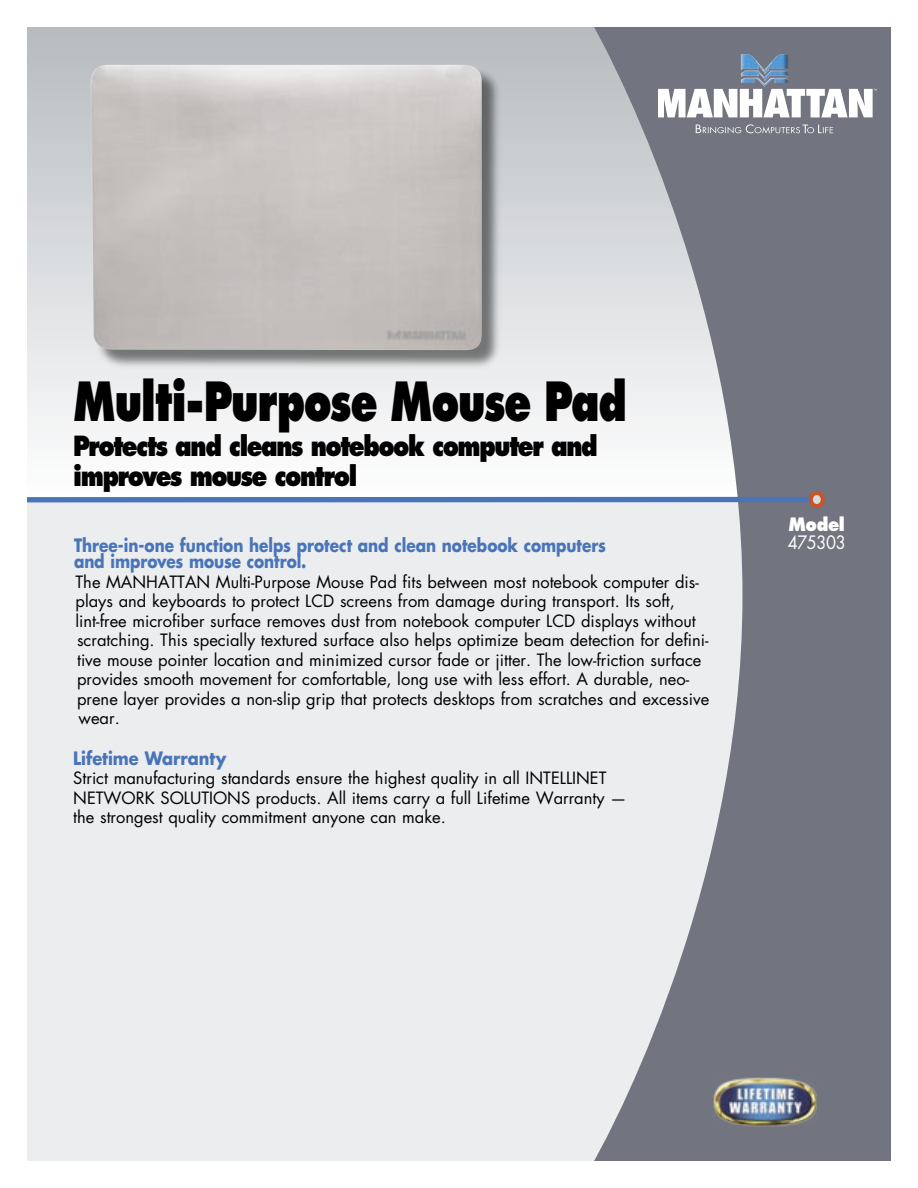
<style>
.page{position:relative;width:918px;height:1188px;background:#fff}
.page>*{position:absolute;margin:0;border:0;box-sizing:border-box;transform-origin:0 0}
.t1{font:800 52.5px "Futura Std";letter-spacing:-.03em;color:#000;scale:.75 1}
.t2{font:800 27px/30px "Futura Std";letter-spacing:-.065em;color:#000;scale:.85 1}
.t3{font:700 18px/16.5px "Futura Std";letter-spacing:-.005em;color:#4975b8;scale:.85 1}
.t4{font:700 18px "Futura Std";letter-spacing:-.005em;color:#4975b8;scale:.9 1}
.t5{font:18px "Futura Std";letter-spacing:-.025em;color:#fff;scale:.9 1}
.t6{font:800 18px "Futura Std";letter-spacing:-.025em;color:#fff;scale:.9 1}
.t7{font:16.5px/19.5px "Futura Std";color:#000}
</style>
<div class="page">
<div style="left:27px;top:27px;width:733px;height:473px;background:linear-gradient(to bottom,#b7bbbf,#feffff)"></div>
<div style="left:27px;top:499px;width:729px;height:662px;background:#ebedef"></div>
<svg style="left:594px;top:27px;width:297px;height:1134px;fill:#72747f"></svg>
<div style="left:27px;top:497px;width:785px;height:5px;background:#4975b8"></div>
<div style="left:811px;top:493px;width:12px;height:13px;background:#d6dadd;border-radius:50%"></div>
<div style="left:809px;top:491px;width:16px;height:17px;border:4px solid #c85427;border-radius:50%"></div>
<img style="left:714px;top:1077px;width:103px;height:50px">
<svg style="left:659px;top:89px;width:218px;height:28px"></svg>
<img style="left:741px;top:77px;width:47px;height:10px">
<svg style="left:696px;top:124px;width:137px;height:9px"></svg>
<div style="left:91px;top:66px;width:411px;height:305px;background:#000;opacity:.5"></div>
<img style="left:91px;top:65px;width:391px;height:285px">
<h1 class="t1" style="left:73px;top:368px;width:740px">Multi-Purpose Mouse Pad</h1>
<h2 class="t2" style="left:73px;top:431px;width:618px">Protects and cleans notebook computer and improves mouse control</h2>
<p class="t3" style="left:74px;top:537px;width:627px">Three-in-one function helps protect and clean notebook computers and improves mouse control.</p>
<p class="t7" style="left:76px;top:572px;width:635px">The MANHATTAN Multi-Purpose Mouse Pad fits between most notebook computer dis&shy;plays and keyboards to protect LCD screens from damage during transport. Its soft, lint-free microfiber surface removes dust from notebook computer LCD displays without scratching. This specially textured surface also helps optimize beam detection for defini&shy;tive mouse pointer location and minimized cursor fade or jitter. The low-friction surface provides smooth movement for comfortable, long use with less effort. A durable, neo&shy;prene layer provides a non-slip grip that protects desktops from scratches and excessive wear.</p>
<p class="t4" style="left:73px;top:746px;width:172px">Lifetime Warranty</p>
<p class="t7" style="left:73px;top:769px;width:555px">Strict manufacturing standards ensure the highest quality in all INTELLINET<br>NETWORK SOLUTIONS products. All items carry a full Lifetime Warranty — the strongest quality commitment anyone can make.</p>
<p class="t6" style="left:788px;top:513px;width:64px">Model</p>
<p class="t5" style="left:788px;top:531px;width:66px">475303</p>
</div>
